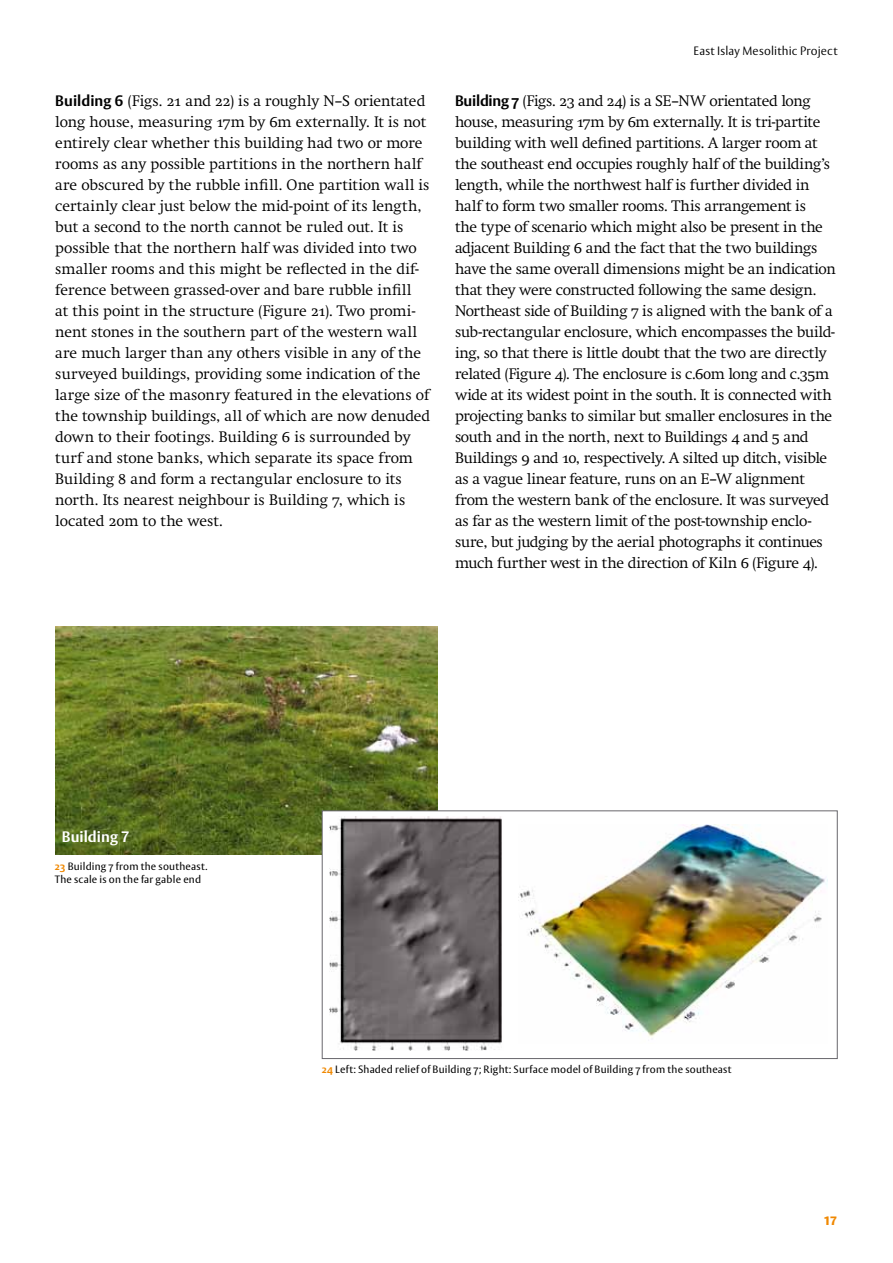
<style>
.page{position:relative;width:893px;height:1263px;background:#fff}
.page>*{position:absolute;margin:0;border:0;box-sizing:border-box;transform-origin:0 0}
.t1{font:15px/21px "Rdg Swift";letter-spacing:-.005em;color:#000}
.t2{font:700 15px "Rdg Vesta";letter-spacing:.005em;color:#fff}
.t3{font:12px "Rdg Vesta";letter-spacing:.015em;color:#000}
.t4{font:700 12px "Rdg Vesta 3";color:#f08800}
.t5{font:10.5px/13.5px "Rdg Vesta 2";letter-spacing:.02em;color:#000}
.s1{font-family:"Rdg Vesta";font-weight:700}
.s2{font-family:"Rdg Vesta";font-weight:700;color:#f08800}
</style>
<div class="page">
<img style="left:55px;top:627px;width:383px;height:228px">
<div style="left:322px;top:811px;width:515px;height:247px;background:#fff"></div>
<img style="left:330px;top:816px;width:172px;height:235px">
<div style="left:322px;top:810px;width:516px;height:249px;border:1px solid #68676c"></div>
<img style="left:519px;top:825px;width:308px;height:212px">
<p class="t3" style="left:694px;top:44px;width:146px">East Islay Mesolithic Project</p>
<p class="t1" style="left:55px;top:91px;width:376px"><span class="s1">Building 6</span> (Figs. 21 and 22) is a roughly N–S orientated long house, measuring 17m by 6m externally. It is not entirely clear whether this building had two or more rooms as any possible partitions in the northern half are obscured by the rubble infill. One partition wall is certainly clear just below the mid-point of its length, but a second to the north cannot be ruled out. It is possible that the northern half was divided into two smaller rooms and this might be reflected in the dif&shy;ference between grassed-over and bare rubble infill<br>at this point in the structure (Figure 21). Two promi&shy;nent stones in the southern part of the western wall are much larger than any others visible in any of the surveyed buildings, providing some indication of the large size of the masonry featured in the elevations of the township buildings, all of which are now denuded down to their footings. Building 6 is surrounded by turf and stone banks, which separate its space from Building 8 and form a rectangular enclosure to its north. Its nearest neighbour is Building 7, which is located 20m to the west.</p>
<p class="t1" style="left:455px;top:91px;width:382px"><span class="s1">Building 7</span> (Figs. 23 and 24) is a SE–NW orientated long house, measuring 17m by 6m externally. It is tri-partite building with well defined partitions. A larger room at the southeast end occupies roughly half of the building’s length, while the northwest half is further divided in half to form two smaller rooms. This arrangement is<br>the type of scenario which might also be present in the adjacent Building 6 and the fact that the two buildings have the same overall dimensions might be an indication that they were constructed following the same design.<br>Northeast side of Building 7 is aligned with the bank of a sub-rectangular enclosure, which encompasses the build&shy;ing, so that there is little doubt that the two are directly related (Figure 4). The enclosure is c.60m long and c.35m wide at its widest point in the south. It is connected with projecting banks to similar but smaller enclosures in the south and in the north, next to Buildings 4 and 5 and Buildings 9 and 10, respectively. A silted up ditch, visible as a vague linear feature, runs on an E–W alignment from the western bank of the enclosure. It was surveyed as far as the western limit of the post-township enclo&shy;sure, but judging by the aerial photographs it continues much further west in the direction of Kiln 6 (Figure 4).</p>
<p class="t2" style="left:62px;top:827px;width:69px">Building 7</p>
<p class="t5" style="left:55px;top:860px;width:154px"><span class="s2">23</span> Building 7 from the southeast.<br>The scale is on the far gable end</p>
<p class="t5" style="left:322px;top:1062px;width:411px"><span class="s2">24</span> Left: Shaded relief of Building 7; Right: Surface model of Building 7 from the southeast</p>
<p class="t4" style="left:824px;top:1214px;width:15px">17</p>
</div>
